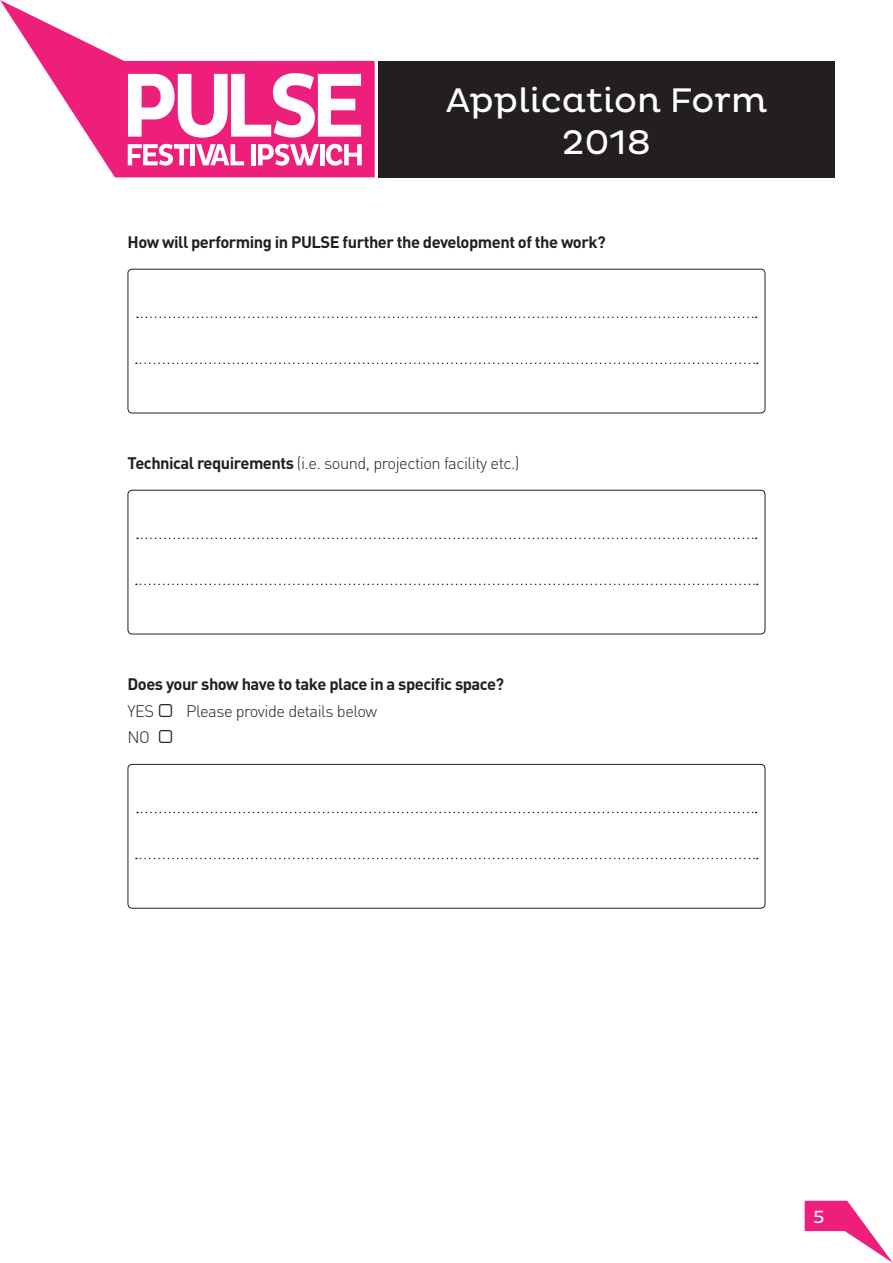
<style>
.page{position:relative;width:893px;height:1263px;background:#fff}
.page>*{position:absolute;margin:0;border:0;box-sizing:border-box;transform-origin:0 0}
.t1{font:34.8px/41.7px "Pluto";color:#fff;text-align:center}
.t2{font:18px "Pluto";color:#fff}
.t3{font:700 16.5px "DIN";letter-spacing:-.03em;color:#231f20}
.t4{font:300 16.5px "DIN";letter-spacing:-.03em;color:#231f20}
.t5{font:16.5px "DIN Light Alternate";letter-spacing:-.03em;color:#231f20}
.s1{font-weight:700}
</style>
<div class="page">
<svg style="left:805px;top:1201px;width:88px;height:62px"></svg>
<svg style="left:137px;top:317px;width:620px;height:1px"></svg>
<svg style="left:136px;top:363px;width:622px;height:1px"></svg>
<div style="left:128px;top:269px;width:637px;height:144px;border:1px solid #231f20;border-radius:4px"></div>
<svg style="left:137px;top:538px;width:620px;height:1px"></svg>
<svg style="left:136px;top:584px;width:622px;height:1px"></svg>
<div style="left:128px;top:490px;width:637px;height:144px;border:1px solid #231f20;border-radius:4px"></div>
<svg style="left:137px;top:812px;width:620px;height:1px"></svg>
<svg style="left:136px;top:858px;width:622px;height:1px"></svg>
<div style="left:128px;top:764px;width:637px;height:144px;border:1px solid #231f20;border-radius:4px"></div>
<svg style="left:0;top:0;width:375px;height:177px"></svg>
<svg style="left:196px;top:144px;width:48px;height:21px"></svg>
<div style="left:190px;top:144px;width:5px;height:21px;background:#fff"></div>
<svg style="left:128px;top:144px;width:61px;height:22px"></svg>
<svg style="left:128px;top:73px;width:233px;height:65px"></svg>
<svg style="left:326px;top:144px;width:36px;height:22px"></svg>
<div style="left:320px;top:144px;width:5px;height:21px;background:#fff"></div>
<svg style="left:258px;top:144px;width:61px;height:22px"></svg>
<hr style="left:252px;top:144px;width:4px;height:21px;background:#fff">
<div style="left:379px;top:61px;width:456px;height:116px;background:#231f20"></div>
<h1 class="t1" style="left:446px;top:80px;width:323px">Application Form<br>2018</h1>
<p class="t3" style="left:128px;top:231px;width:480px">How will performing in PULSE further the development of the work?</p>
<p class="t4" style="left:128px;top:452px;width:393px"><span class="s1">Technical requirements</span> (i.e. sound, projection facility etc.)</p>
<p class="t3" style="left:128px;top:673px;width:378px">Does your show have to take place in a specific space?</p>
<p class="t4" style="left:128px;top:701px;width:28px">YES</p>
<p class="t5" style="left:186px;top:701px;width:192px">Please provide details below</p>
<p class="t4" style="left:128px;top:727px;width:24px">NO</p>
<p class="t2" style="left:813px;top:1206px;width:13px">5</p>
</div>
